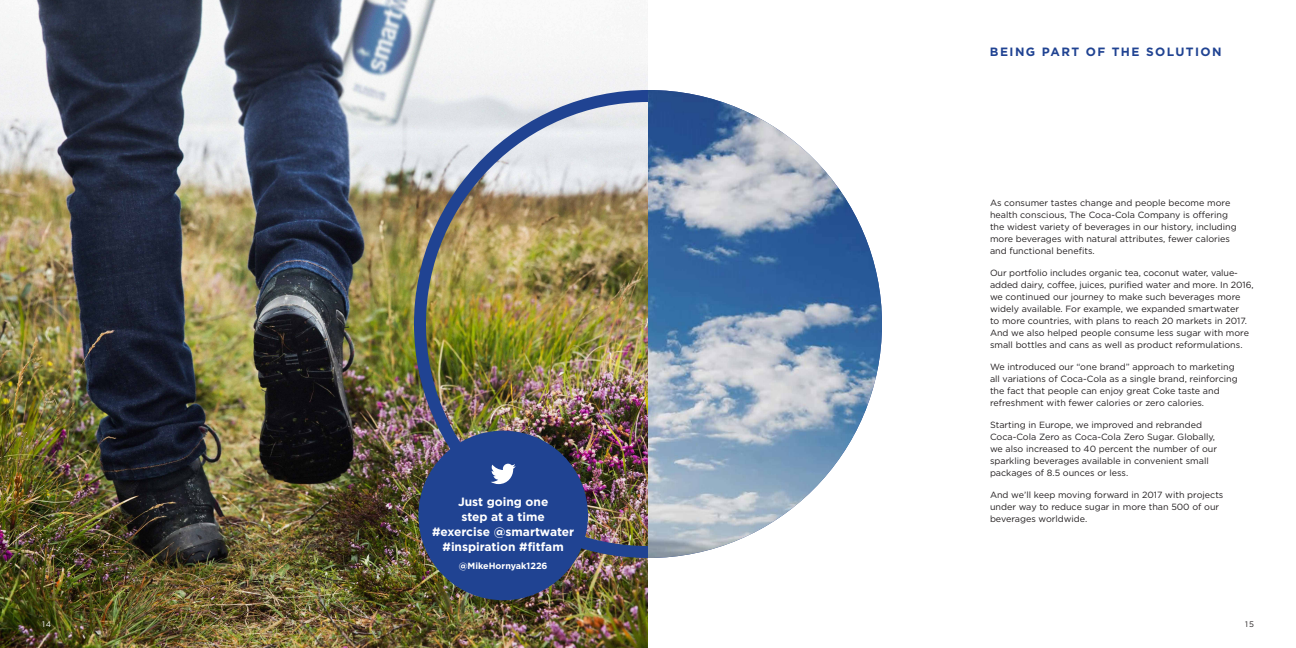
<style>
.page{position:relative;width:1296px;height:648px;background:#fff}
.page>*{position:absolute;margin:0;border:0;box-sizing:border-box;transform-origin:0 0}
.t1{font:700 12px/15px "Gotham";color:#fff;text-align:center}
.t2{font:700 12px "Gotham";letter-spacing:.12em;color:#204392}
.t3{font:9px/12px "Gotham";color:#231f20}
.t4{font:700 9px "Gotham";color:#fff}
.t5{font:8px "Gotham";color:#fff}
.t6{font:8px "Gotham";color:#231f20}
</style>
<div class="page">
<img style="left:0;top:0;width:648px;height:648px">
<img style="left:648px;top:90px;width:234px;height:468px">
<div style="left:418px;top:431px;width:170px;height:169px;background:#204392;border-radius:50%"></div>
<svg style="left:491px;top:464px;width:25px;height:20px"></svg>
<h1 class="t1" style="left:432px;top:493px;width:144px">Just going one<br>step at a time #exercise @smartwater #inspiration #fitfam</h1>
<p class="t4" style="left:459px;top:560px;width:90px">@MikeHornyak1226</p>
<h1 class="t2" style="left:990px;top:45px;width:233px">BEING PART OF THE SOLUTION</h1>
<p class="t3" style="left:990px;top:197px;width:248px">As consumer tastes change and people become more health conscious, The Coca-Cola Company is offering the widest variety of beverages in our history, including more beverages with natural attributes, fewer calories and functional benefits.</p>
<p class="t3" style="left:990px;top:267px;width:265px">Our portfolio includes organic tea, coconut water, value&shy;added dairy, coffee, juices, purified water and more. In 2016, we continued our journey to make such beverages more widely available. For example, we expanded smartwater<br>to more countries, with plans to reach 20 markets in 2017.<br>And we also helped people consume less sugar with more small bottles and cans as well as product reformulations.</p>
<p class="t3" style="left:990px;top:361px;width:249px">We introduced our “one brand” approach to marketing all variations of Coca-Cola as a single brand, reinforcing the fact that people can enjoy great Coke taste and refreshment with fewer calories or zero calories.</p>
<p class="t3" style="left:990px;top:419px;width:229px">Starting in Europe, we improved and rebranded Coca‑Cola Zero as Coca-Cola Zero Sugar. Globally, we also increased to 40 percent the number of our sparkling beverages available in convenient small packages of 8.5 ounces or less.</p>
<p class="t3" style="left:990px;top:489px;width:235px">And we’ll keep moving forward in 2017 with projects under way to reduce sugar in more than 500 of our beverages worldwide.</p>
<p class="t5" style="left:42px;top:620px;width:11px">14</p>
<p class="t6" style="left:1245px;top:620px;width:10px">15</p>
</div>
